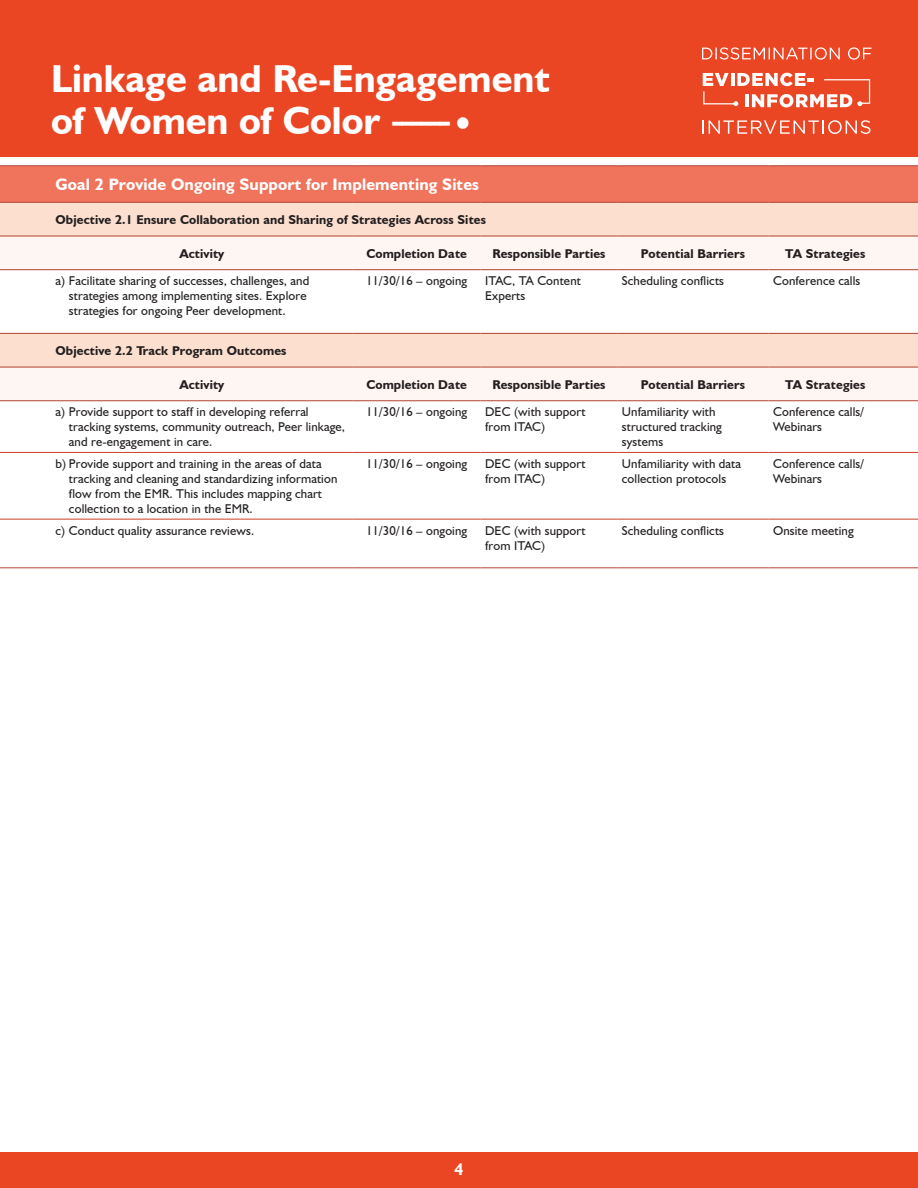
<style>
.page{position:relative;width:918px;height:1188px;background:#fff}
.page>*{position:absolute;margin:0;border:0;box-sizing:border-box;transform-origin:0 0}
.t1{font:700 39px/42px "Humanist 521 BT";color:#fff}
.t2{font:700 16.5px "Humanist 521 BT";letter-spacing:.01em;color:#fff}
.t3{font:12.75px/15px "Humanist 521 BT";letter-spacing:.01em;color:#231f20}
.t4{font:700 12.75px "Humanist 521 BT";letter-spacing:.01em;color:#231f20}
.s1{font-size:31.2px}
</style>
<div class="page">
<div style="left:0;top:0;width:918px;height:156px;background:#eb4624"></div>
<svg style="left:702px;top:120px;width:169px;height:14px"></svg>
<svg style="left:703px;top:73px;width:167px;height:34px"></svg>
<svg style="left:702px;top:47px;width:169px;height:13px"></svg>
<div style="left:0;top:167px;width:918px;height:35px;background:#f0735c"></div>
<div style="left:0;top:203px;width:918px;height:33px;background:#fddfd0"></div>
<svg style="left:0;top:237px;width:918px;height:164px"></svg>
<hr style="left:0;top:452px;width:51px;height:1px;background:#cb3f27">
<hr style="left:51px;top:452px;width:302px;height:1px;background:#cb3f27">
<hr style="left:353px;top:452px;width:128px;height:1px;background:#cb3f27">
<hr style="left:481px;top:452px;width:136px;height:1px;background:#cb3f27">
<hr style="left:617px;top:452px;width:152px;height:1px;background:#cb3f27">
<hr style="left:769px;top:452px;width:113px;height:1px;background:#cb3f27">
<hr style="left:882px;top:452px;width:36px;height:1px;background:#cb3f27">
<hr style="left:0;top:236px;width:51px;height:1px;background:#b24230">
<hr style="left:51px;top:236px;width:302px;height:1px;background:#b24230">
<hr style="left:353px;top:236px;width:128px;height:1px;background:#b24230">
<hr style="left:481px;top:236px;width:136px;height:1px;background:#b24230">
<hr style="left:617px;top:236px;width:152px;height:1px;background:#b24230">
<hr style="left:769px;top:236px;width:113px;height:1px;background:#b24230">
<hr style="left:882px;top:236px;width:36px;height:1px;background:#b24230">
<hr style="left:0;top:367px;width:51px;height:1px;background:#b24230">
<hr style="left:51px;top:367px;width:302px;height:1px;background:#b24230">
<hr style="left:353px;top:367px;width:128px;height:1px;background:#b24230">
<hr style="left:481px;top:367px;width:136px;height:1px;background:#b24230">
<hr style="left:617px;top:367px;width:152px;height:1px;background:#b24230">
<hr style="left:769px;top:367px;width:113px;height:1px;background:#b24230">
<hr style="left:882px;top:367px;width:36px;height:1px;background:#b24230">
<hr style="left:0;top:401px;width:51px;height:1px;background:#b24230">
<hr style="left:51px;top:401px;width:302px;height:1px;background:#b24230">
<hr style="left:353px;top:401px;width:128px;height:1px;background:#b24230">
<hr style="left:481px;top:401px;width:136px;height:1px;background:#b24230">
<hr style="left:617px;top:401px;width:152px;height:1px;background:#b24230">
<hr style="left:769px;top:401px;width:113px;height:1px;background:#b24230">
<hr style="left:882px;top:401px;width:36px;height:1px;background:#b24230">
<hr style="left:0;top:202px;width:51px;height:1px;background:#b24230">
<hr style="left:51px;top:202px;width:302px;height:1px;background:#b24230">
<hr style="left:353px;top:202px;width:128px;height:1px;background:#b24230">
<hr style="left:481px;top:202px;width:136px;height:1px;background:#b24230">
<hr style="left:617px;top:202px;width:152px;height:1px;background:#b24230">
<hr style="left:769px;top:202px;width:113px;height:1px;background:#b24230">
<hr style="left:882px;top:202px;width:36px;height:1px;background:#b24230">
<hr style="left:0;top:269px;width:51px;height:1px;background:#b24230">
<hr style="left:51px;top:269px;width:302px;height:1px;background:#b24230">
<hr style="left:353px;top:269px;width:128px;height:1px;background:#b24230">
<hr style="left:481px;top:269px;width:136px;height:1px;background:#b24230">
<hr style="left:617px;top:269px;width:152px;height:1px;background:#b24230">
<hr style="left:769px;top:269px;width:113px;height:1px;background:#b24230">
<hr style="left:882px;top:269px;width:36px;height:1px;background:#b24230">
<hr style="left:0;top:333px;width:51px;height:1px;background:#b24230">
<hr style="left:51px;top:333px;width:302px;height:1px;background:#b24230">
<hr style="left:353px;top:333px;width:128px;height:1px;background:#b24230">
<hr style="left:481px;top:333px;width:136px;height:1px;background:#b24230">
<hr style="left:617px;top:333px;width:152px;height:1px;background:#b24230">
<hr style="left:769px;top:333px;width:113px;height:1px;background:#b24230">
<hr style="left:882px;top:333px;width:36px;height:1px;background:#b24230">
<hr style="left:0;top:519px;width:51px;height:1px;background:#cb3f27">
<hr style="left:51px;top:519px;width:302px;height:1px;background:#cb3f27">
<hr style="left:353px;top:519px;width:128px;height:1px;background:#cb3f27">
<hr style="left:481px;top:519px;width:136px;height:1px;background:#cb3f27">
<hr style="left:617px;top:519px;width:152px;height:1px;background:#cb3f27">
<hr style="left:769px;top:519px;width:113px;height:1px;background:#cb3f27">
<hr style="left:882px;top:519px;width:36px;height:1px;background:#cb3f27">
<hr style="left:0;top:568px;width:51px;height:1px;background:#b24230">
<hr style="left:51px;top:568px;width:302px;height:1px;background:#b24230">
<hr style="left:353px;top:568px;width:128px;height:1px;background:#b24230">
<hr style="left:481px;top:568px;width:136px;height:1px;background:#b24230">
<hr style="left:617px;top:568px;width:152px;height:1px;background:#b24230">
<hr style="left:769px;top:568px;width:113px;height:1px;background:#b24230">
<hr style="left:882px;top:568px;width:36px;height:1px;background:#b24230">
<hr style="left:0;top:166px;width:51px;height:1px;background:#b24230">
<hr style="left:51px;top:166px;width:302px;height:1px;background:#b24230">
<hr style="left:353px;top:166px;width:128px;height:1px;background:#b24230">
<hr style="left:481px;top:166px;width:136px;height:1px;background:#b24230">
<hr style="left:617px;top:166px;width:152px;height:1px;background:#b24230">
<hr style="left:769px;top:166px;width:113px;height:1px;background:#b24230">
<hr style="left:882px;top:166px;width:36px;height:1px;background:#b24230">
<div style="left:0;top:1153px;width:918px;height:35px;background:#eb4624"></div>
<h1 class="t1" style="left:51px;top:56px;width:500px">Linkage and Re-Engagement of Women of Color <span class="s1">------</span>•</h1>
<p class="t2" style="left:56px;top:174px;width:425px">Goal 2 Provide Ongoing Support for Implementing Sites</p>
<p class="t4" style="left:56px;top:212px;width:432px">Objective 2.1 Ensure Collaboration and Sharing of Strategies Across Sites</p>
<p class="t4" style="left:179px;top:245px;width:46px">Activity</p>
<p class="t4" style="left:366px;top:245px;width:102px">Completion Date</p>
<p class="t4" style="left:492px;top:245px;width:115px">Responsible Parties</p>
<p class="t4" style="left:641px;top:245px;width:106px">Potential Barriers</p>
<p class="t4" style="left:785px;top:245px;width:6px">TA</p>
<p class="t4" style="left:806px;top:245px;width:61px">Strategies</p>
<p class="t3" style="left:69px;top:273px;width:242px;text-indent:-14px">a) Facilitate sharing of successes, challenges, and strategies among implementing sites. Explore strategies for ongoing Peer development.</p>
<p class="t3" style="left:366px;top:273px;width:103px">11/30/16 – ongoing</p>
<p class="t3" style="left:485px;top:273px;width:97px">ITAC, TA Content<br>Experts</p>
<p class="t3" style="left:622px;top:273px;width:104px">Scheduling conflicts</p>
<p class="t3" style="left:773px;top:273px;width:89px">Conference calls</p>
<p class="t4" style="left:55px;top:343px;width:233px">Objective 2.2 Track Program Outcomes</p>
<p class="t4" style="left:179px;top:376px;width:46px">Activity</p>
<p class="t4" style="left:366px;top:376px;width:102px">Completion Date</p>
<p class="t4" style="left:492px;top:376px;width:115px">Responsible Parties</p>
<p class="t4" style="left:641px;top:376px;width:106px">Potential Barriers</p>
<p class="t4" style="left:785px;top:376px;width:6px">TA</p>
<p class="t4" style="left:806px;top:376px;width:61px">Strategies</p>
<p class="t3" style="left:69px;top:404px;width:278px;text-indent:-14px">a) Provide support to staff in developing referral tracking systems, community outreach, Peer linkage, and re-engagement in care.</p>
<p class="t3" style="left:366px;top:404px;width:103px">11/30/16 – ongoing</p>
<p class="t3" style="left:485px;top:404px;width:102px">DEC (with support from ITAC)</p>
<p class="t3" style="left:622px;top:404px;width:102px">Unfamiliarity with structured tracking systems</p>
<p class="t3" style="left:773px;top:404px;width:92px">Conference calls/<br>Webinars</p>
<p class="t3" style="left:69px;top:456px;width:270px;text-indent:-14px">b) Provide support and training in the areas of data tracking and cleaning and standardizing information flow from the EMR. This includes mapping chart collection to a location in the EMR.</p>
<p class="t3" style="left:366px;top:456px;width:103px">11/30/16 – ongoing</p>
<p class="t3" style="left:485px;top:456px;width:102px">DEC (with support from ITAC)</p>
<p class="t3" style="left:622px;top:456px;width:121px">Unfamiliarity with data collection protocols</p>
<p class="t3" style="left:773px;top:456px;width:92px">Conference calls/<br>Webinars</p>
<p class="t3" style="left:55px;top:523px;width:200px">c) Conduct quality assurance reviews.</p>
<p class="t3" style="left:366px;top:523px;width:103px">11/30/16 – ongoing</p>
<p class="t3" style="left:485px;top:523px;width:102px">DEC (with support from ITAC)</p>
<p class="t3" style="left:622px;top:523px;width:104px">Scheduling conflicts</p>
<p class="t3" style="left:773px;top:523px;width:82px">Onsite meeting</p>
<p class="t2" style="left:455px;top:1159px;width:10px">4</p>
</div>
